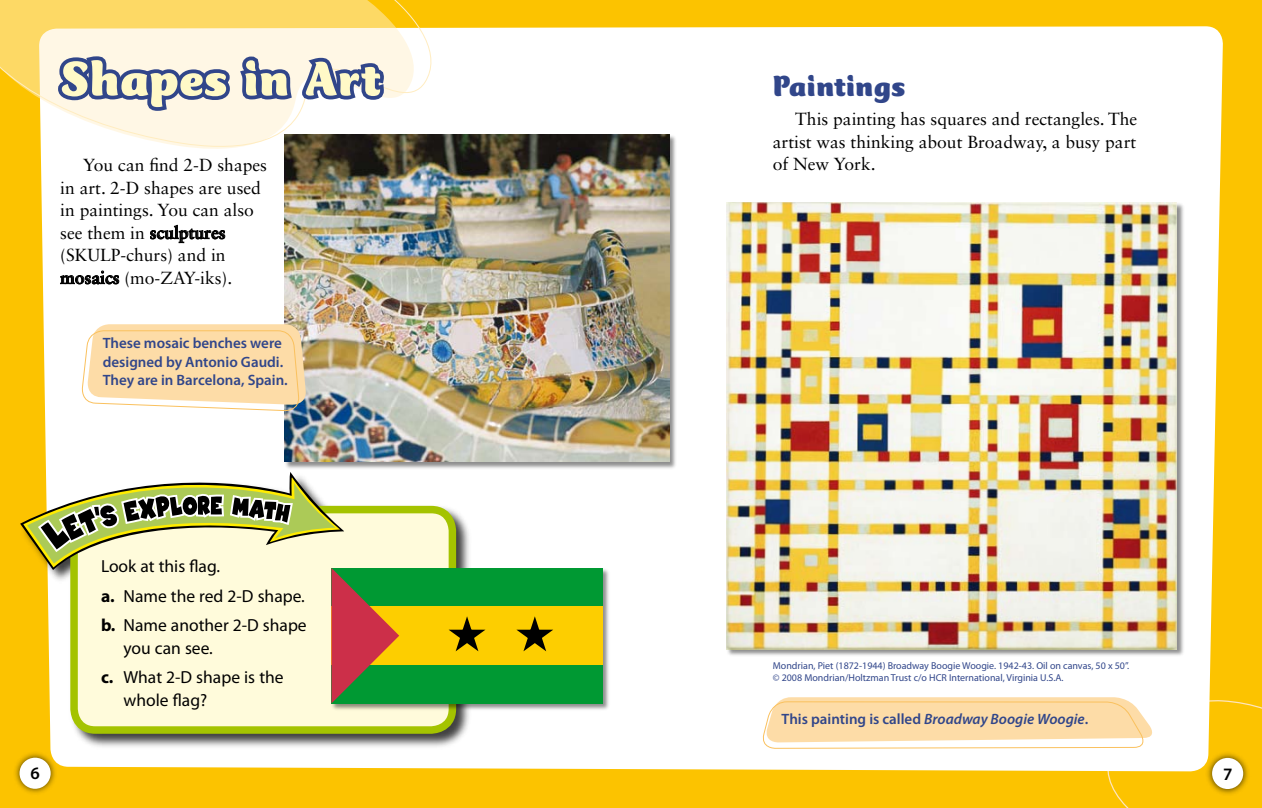
<style>
.page{position:relative;width:1262px;height:808px;background:#fff}
.page>*{position:absolute;margin:0;border:0;box-sizing:border-box;transform-origin:0 0}
.t1{font:900 50px "CT Mercurius Std";letter-spacing:.02em;color:#fff9c7}
.t2{font:900 30px "CT Mercurius Std";letter-spacing:.02em;color:#31468a}
.t3{font:17.5px/22.5px "Sabon LT Std";color:#000}
.t4{font:17.5px/29.6px "Myriad Pro";color:#000}
.t5{font:600 15px/18.8px "Myriad Pro";color:#31468a}
.t6{font:10px/12.5px "Myriad Pro";color:#31468a}
.s1{font-weight:700}
.s2{font-style:italic}
</style>
<div class="page">
<div style="left:0;top:0;width:1261px;height:808px;background:#fcc300"></div>
<div style="left:40px;top:26px;width:1183px;height:744px;background:#fff"></div>
<div style="left:725px;top:202px;width:460px;height:455px;background:#000;opacity:.45"></div>
<img style="left:726px;top:203px;width:450px;height:446px">
<div style="left:283px;top:133px;width:395px;height:337px;background:#000;opacity:.45"></div>
<img style="left:285px;top:135px;width:384px;height:327px">
<div style="left:12px;top:750px;width:47px;height:47px;background:#000;opacity:.75"></div>
<div style="left:20px;top:758px;width:31px;height:31px;background:#fff;border-radius:50%"></div>
<svg style="left:0;top:0;width:459px;height:150px"></svg>
<svg style="left:54px;top:45px;width:333px;height:70px"></svg>
<svg style="left:150px;top:225px;width:75px;height:18px"></svg>
<svg style="left:60px;top:271px;width:59px;height:14px"></svg>
<div style="left:19px;top:472px;width:452px;height:277px;background:#000;opacity:.75"></div>
<div style="left:74px;top:510px;width:378px;height:220px;background:#fffbdb;border-radius:21px"></div>
<div style="left:70px;top:506px;width:386px;height:228px;border:8px solid #a4c300;border-radius:21px"></div>
<div style="left:330px;top:567px;width:280px;height:144px;background:#000;opacity:.45"></div>
<div style="left:331px;top:568px;width:271px;height:135px;background:#093"></div>
<div style="left:331px;top:607px;width:271px;height:58px;background:#fdce00"></div>
<svg style="left:19px;top:455px;width:380px;height:248px"></svg>
<svg style="left:448px;top:616px;width:37px;height:35px"></svg>
<svg style="left:516px;top:616px;width:37px;height:35px"></svg>
<svg style="left:81px;top:324px;width:226px;height:87px"></svg>
<svg style="left:760px;top:697px;width:501px;height:111px"></svg>
<h1 class="t1" style="left:60px;top:52px;width:321px">Shapes in Art</h1>
<p class="t3" style="left:60px;top:154px;width:208px;text-indent:23px">You can find 2-D shapes in art. 2-D shapes are used in paintings. You can also see them in <span class="s1">sculptures </span>(SKULP-churs) and in <span class="s1">mosaics</span> (mo-ZAY-iks).</p>
<p class="t5" style="left:103px;top:333px;width:186px">These mosaic benches were designed by Antonio Gaudi.<br>They are in Barcelona, Spain.</p>
<p class="t4" style="left:101px;top:551px;width:207px">Look at this flag.<br><span class="s1">a.</span> Name the red 2-D shape. <span class="s1">b.</span> Name another 2-D shape</p>
<p class="t4" style="left:101px;top:633px;width:184px;text-indent:22px">you can see.<br><span class="s1">c.</span> What 2-D shape is the</p>
<p class="t4" style="left:123px;top:685px;width:85px">whole flag?</p>
<h2 class="t2" style="left:772px;top:70px;width:134px">Paintings</h2>
<p class="t3" style="left:772px;top:108px;width:366px;text-align:justify;text-indent:22px">This painting has squares and rectangles. The artist was thinking about Broadway, a busy part of New York.</p>
<p class="t6" style="left:772px;top:659px;width:358px">Mondrian, Piet (1872-1944) Broadway Boogie Woogie. 1942-43. Oil on canvas, 50 x 50”. © 2008 Mondrian/Holtzman Trust c/o HCR International, Virginia U.S.A.</p>
<p class="t5" style="left:781px;top:709px;width:308px">This painting is called <span class="s2">Broadway Boogie Woogie</span>.</p>
</div>
